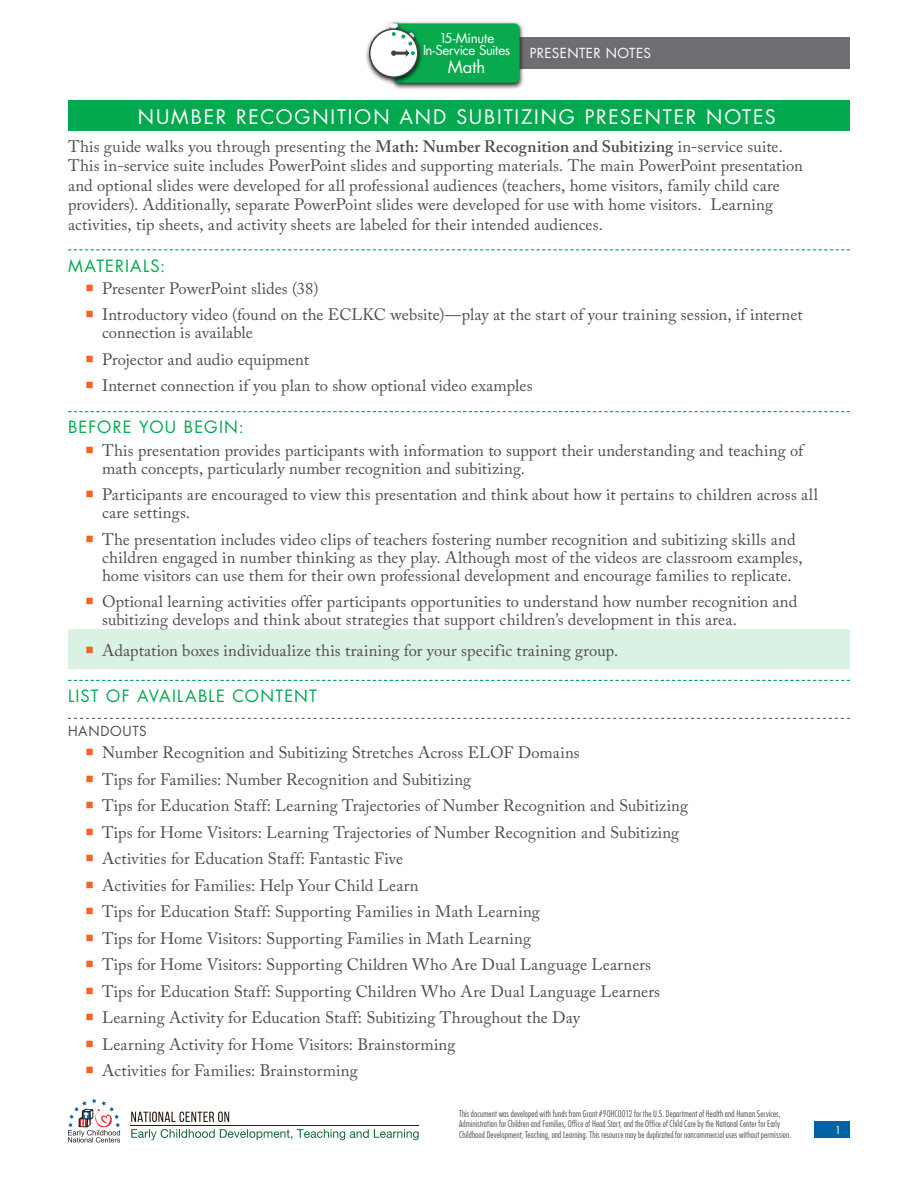
<style>
.page{position:relative;width:918px;height:1188px;background:#fff}
.page>*{position:absolute;margin:0;border:0;box-sizing:border-box;transform-origin:0 0}
.t1{font:19.5px "Futura Std";letter-spacing:.095em;color:#fff}
.t2{font:16.65px "Futura Std";color:#fff}
.t3{font:16.5px/18px "Adobe Caslon Pro";letter-spacing:.005em;color:#4d4d4f}
.t4{font:16.5px "Futura Std";letter-spacing:.075em;color:#02a94f}
.t5{font:13.5px "Futura Std";letter-spacing:.03em;color:#fff}
.t6{font:13.5px "Futura Std";letter-spacing:.05em;color:#4d4d4f}
.t7{font:13.35px/11.7px "Futura Std";letter-spacing:-.03em;color:#fff;text-align:center}
.t8{font:10.5px "Futura Std";color:#fff}
.t9{font:300 condensed 9px/10.5px "Futura Std";letter-spacing:.015em;color:#4d4d4f}
.s1{font-weight:600}
</style>
<div class="page">
<div style="left:814px;top:1122px;width:36px;height:16px;background:#0063a6"></div>
<svg style="left:131px;top:1129px;width:288px;height:11px"></svg>
<svg style="left:131px;top:1112px;width:98px;height:10px"></svg>
<svg style="left:68px;top:1099px;width:52px;height:44px"></svg>
<div style="left:68px;top:100px;width:782px;height:31px;background:#02a94f"></div>
<svg style="left:68px;top:249px;width:782px;height:1px"></svg>
<svg style="left:68px;top:411px;width:782px;height:1px"></svg>
<div style="left:68px;top:630px;width:782px;height:39px;background:#d9f2e4"></div>
<svg style="left:68px;top:680px;width:782px;height:1px"></svg>
<svg style="left:68px;top:718px;width:782px;height:1px"></svg>
<div style="left:513px;top:37px;width:337px;height:32px;background:#6d6e71"></div>
<img style="left:395px;top:22px;width:129px;height:67px">
<img style="left:388px;top:21px;width:16px;height:3px">
<img style="left:366px;top:24px;width:59px;height:63px">
<div style="left:370px;top:29px;width:48px;height:48px;background:#fff;border-radius:50%"></div>
<div style="left:369px;top:28px;width:50px;height:50px;border:2px solid #414042;border-radius:50%"></div>
<svg style="left:390px;top:23px;width:130px;height:60px;background:#2aae63"></svg>
<p class="t7" style="left:423px;top:33px;width:88px">15-Minute<br>In-Service Suites</p>
<p class="t2" style="left:448px;top:56px;width:39px">Math</p>
<p class="t5" style="left:530px;top:45px;width:123px">PRESENTER NOTES</p>
<h1 class="t1" style="left:138px;top:104px;width:639px">NUMBER RECOGNITION AND SUBITIZING PRESENTER NOTES</h1>
<p class="t3" style="left:68px;top:136px;width:737px;line-height:19.5px">This guide walks you through presenting the <span class="s1">Math: Number Recognition and Subitizing</span> in-service suite.<br>This in-service suite includes PowerPoint slides and supporting materials. The main PowerPoint presentation and optional slides were developed for all professional audiences (teachers, home visitors, family child care providers). Additionally, separate PowerPoint slides were developed for use with home visitors. Learning activities, tip sheets, and activity sheets are labeled for their intended audiences.</p>
<h2 class="t4" style="left:68px;top:255px;width:99px">MATERIALS:</h2>
<p class="t3" style="left:102px;top:279px;width:218px">Presenter PowerPoint slides (38)</p>
<p class="t3" style="left:102px;top:306px;width:702px">Introductory video (found on the ECLKC website)—play at the start of your training session, if internet connection is available</p>
<p class="t3" style="left:102px;top:350px;width:208px">Projector and audio equipment</p>
<p class="t3" style="left:102px;top:377px;width:432px">Internet connection if you plan to show optional video examples</p>
<h2 class="t4" style="left:68px;top:417px;width:177px">BEFORE YOU BEGIN:</h2>
<p class="t3" style="left:102px;top:441px;width:703px">This presentation provides participants with information to support their understanding and teaching of math concepts, particularly number recognition and subitizing.</p>
<p class="t3" style="left:102px;top:486px;width:717px">Participants are encouraged to view this presentation and think about how it pertains to children across all care settings.</p>
<p class="t3" style="left:102px;top:530px;width:702px">The presentation includes video clips of teachers fostering number recognition and subitizing skills and children engaged in number thinking as they play. Although most of the videos are classroom examples, home visitors can use them for their own professional development and encourage families to replicate.</p>
<p class="t3" style="left:102px;top:593px;width:697px">Optional learning activities offer participants opportunities to understand how number recognition and subitizing develops and think about strategies that support children’s development in this area.</p>
<p class="t3" style="left:102px;top:641px;width:518px">Adaptation boxes individualize this training for your specific training group.</p>
<h2 class="t4" style="left:68px;top:686px;width:250px">LIST OF AVAILABLE CONTENT</h2>
<h3 class="t6" style="left:68px;top:722px;width:80px">HANDOUTS</h3>
<p class="t3" style="left:102px;top:743px;width:479px">Number Recognition and Subitizing Stretches Across ELOF Domains</p>
<p class="t3" style="left:102px;top:770px;width:371px">Tips for Families: Number Recognition and Subitizing</p>
<p class="t3" style="left:102px;top:796px;width:588px">Tips for Education Staff: Learning Trajectories of Number Recognition and Subitizing</p>
<p class="t3" style="left:102px;top:823px;width:579px">Tips for Home Visitors: Learning Trajectories of Number Recognition and Subitizing</p>
<p class="t3" style="left:102px;top:849px;width:303px">Activities for Education Staff: Fantastic Five</p>
<p class="t3" style="left:102px;top:876px;width:318px">Activities for Families: Help Your Child Learn</p>
<p class="t3" style="left:102px;top:902px;width:439px">Tips for Education Staff: Supporting Families in Math Learning</p>
<p class="t3" style="left:102px;top:929px;width:430px">Tips for Home Visitors: Supporting Families in Math Learning</p>
<p class="t3" style="left:102px;top:955px;width:551px">Tips for Home Visitors: Supporting Children Who Are Dual Language Learners</p>
<p class="t3" style="left:102px;top:982px;width:560px">Tips for Education Staff: Supporting Children Who Are Dual Language Learners</p>
<p class="t3" style="left:102px;top:1008px;width:480px">Learning Activity for Education Staff: Subitizing Throughout the Day</p>
<p class="t3" style="left:102px;top:1035px;width:355px">Learning Activity for Home Visitors: Brainstorming</p>
<p class="t3" style="left:102px;top:1061px;width:257px">Activities for Families: Brainstorming</p>
<p class="t9" style="left:459px;top:1108px;width:334px">This document was developed with funds from Grant #90HC0012 for the U.S. Department of Health and Human Services,<br>Administration for Children and Families, Office of Head Start, and the Office of Child Care by the National Center for Early<br>Childhood Development, Teaching, and Learning. This resource may be duplicated for noncommercial uses without permission.</p>
<p class="t8" style="left:835px;top:1124px;width:8px">1</p>
</div>
